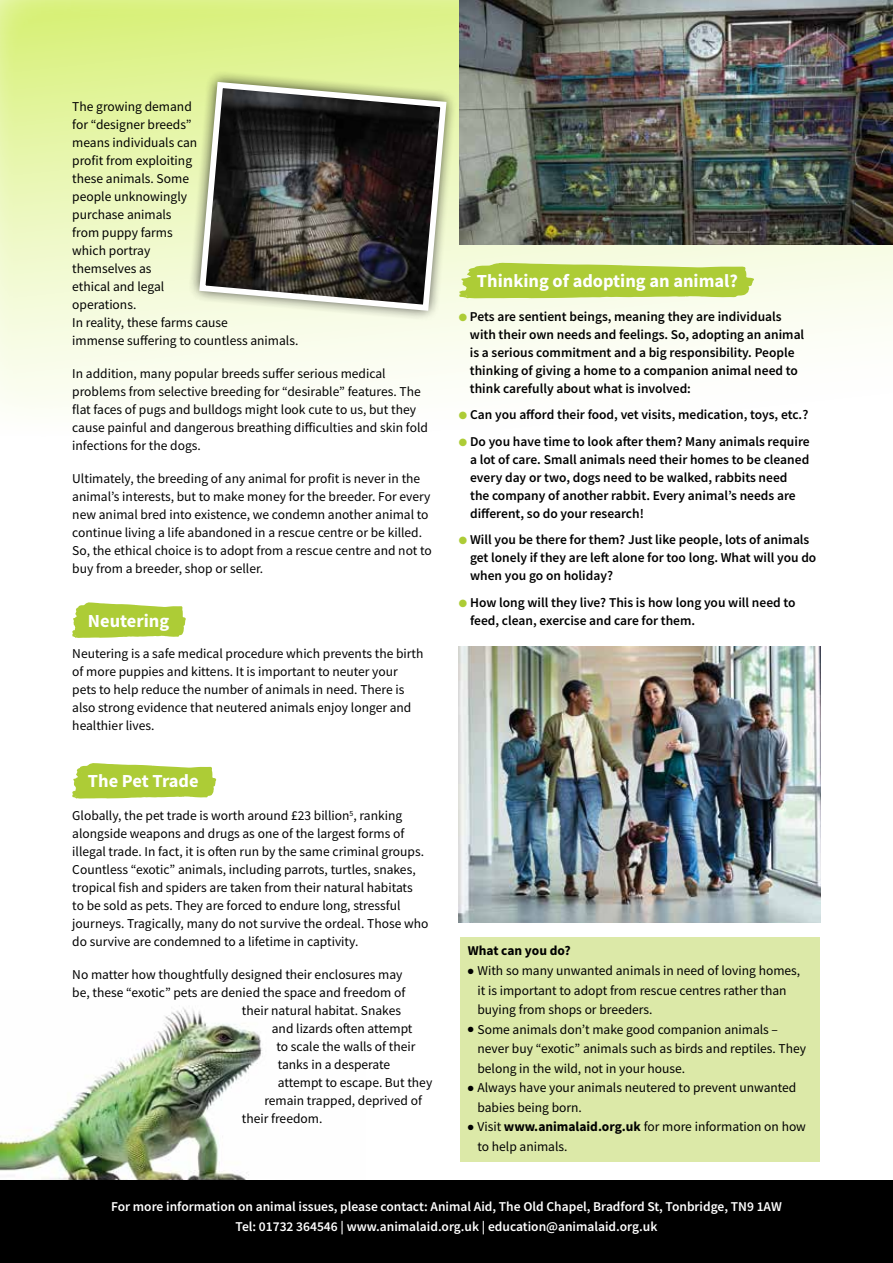
<style>
.page{position:relative;width:893px;height:1263px;background:#fff}
.page>*{position:absolute;margin:0;border:0;box-sizing:border-box;transform-origin:0 0}
.t1{font:700 18.45px "Source Sans Pro";color:#fff}
.t2{font:13.5px/18px "Source Sans Pro";color:#000}
.t3{font:600 13.5px/18px "Source Sans Pro";color:#000}
.t4{font:600 13.5px/19.5px "Source Sans Pro";color:#fff;text-align:center}
.t5{font:700 13.5px "Source Sans Pro";color:#000}
.s1{color:#adcc36}
.s2{font-weight:700}
</style>
<div class="page">
<svg style="left:0;top:0;width:893px;height:409px"></svg>
<img style="left:0;top:1007px;width:262px;height:173px">
<div style="left:460px;top:937px;width:360px;height:225px;background:#dce9a8"></div>
<div style="left:0;top:1180px;width:893px;height:83px;background:#000"></div>
<svg style="left:72px;top:602px;width:114px;height:36px;background:#b9d354"></svg>
<svg style="left:72px;top:763px;width:144px;height:36px;background:#b9d354"></svg>
<svg style="left:460px;top:263px;width:294px;height:35px;background:#b6d14b"></svg>
<img style="left:459px;top:0;width:434px;height:244px">
<img style="left:459px;top:646px;width:362px;height:277px">
<svg style="left:185px;top:68px;width:275px;height:256px;background:#e9f4be"></svg>
<img style="left:196px;top:79px;width:254px;height:235px">
<p class="t2" style="left:72px;top:98px;width:228px">The growing demand<br>for “designer breeds”<br>means individuals can<br>profit from exploiting<br>these animals. Some<br>people unknowingly<br>purchase animals<br>from puppy farms<br>which portray<br>themselves as<br>ethical and legal<br>operations.<br>In reality, these farms cause<br>immense suffering to countless animals.</p>
<p class="t2" style="left:72px;top:365px;width:357px">In addition, many popular breeds suffer serious medical problems from selective breeding for “desirable” features. The flat faces of pugs and bulldogs might look cute to us, but they cause painful and dangerous breathing difficulties and skin fold infections for the dogs.</p>
<p class="t2" style="left:72px;top:470px;width:361px">Ultimately, the breeding of any animal for profit is never in the animal’s interests, but to make money for the breeder. For every new animal bred into existence, we condemn another animal to continue living a life abandoned in a rescue centre or be killed.<br>So, the ethical choice is to adopt from a rescue centre and not to buy from a breeder, shop or seller.</p>
<h1 class="t1" style="left:88px;top:608px;width:83px">Neutering</h1>
<p class="t2" style="left:72px;top:644px;width:353px">Neutering is a safe medical procedure which prevents the birth of more puppies and kittens. It is important to neuter your pets to help reduce the number of animals in need. There is also strong evidence that neutered animals enjoy longer and healthier lives.</p>
<h1 class="t1" style="left:88px;top:769px;width:112px">The Pet Trade</h1>
<p class="t2" style="left:72px;top:806px;width:358px">Globally, the pet trade is worth around £23 billion<sup>5</sup>, ranking alongside weapons and drugs as one of the largest forms of illegal trade. In fact, it is often run by the same criminal groups.<br>Countless “exotic” animals, including parrots, turtles, snakes, tropical fish and spiders are taken from their natural habitats<br>to be sold as pets. They are forced to endure long, stressful journeys. Tragically, many do not survive the ordeal. Those who do survive are condemned to a lifetime in captivity.</p>
<p class="t2" style="left:72px;top:965px;width:332px">No matter how thoughtfully designed their enclosures may</p>
<p class="t2" style="left:72px;top:983px;width:335px">be, these “exotic” pets are denied the space and freedom of</p>
<p class="t2" style="left:242px;top:1001px;width:161px">their natural habitat. Snakes</p>
<p class="t2" style="left:272px;top:1019px;width:142px">and lizards often attempt</p>
<p class="t2" style="left:276px;top:1037px;width:141px">to scale the walls of their</p>
<p class="t2" style="left:278px;top:1055px;width:114px">tanks in a desperate</p>
<p class="t2" style="left:278px;top:1073px;width:156px">attempt to escape. But they</p>
<p class="t2" style="left:264px;top:1091px;width:159px">remain trapped, deprived of</p>
<p class="t2" style="left:242px;top:1109px;width:82px">their freedom.</p>
<h1 class="t1" style="left:477px;top:269px;width:263px">Thinking of adopting an animal?</h1>
<p class="t3" style="left:470px;top:307px;width:336px;text-indent:-11px"><span class="s1">●</span> Pets are sentient beings, meaning they are individuals with their own needs and feelings. So, adopting an animal is a serious commitment and a big responsibility. People thinking of giving a home to a companion animal need to think carefully about what is involved:</p>
<p class="t3" style="left:459px;top:406px;width:351px"><span class="s1">●</span> Can you afford their food, vet visits, medication, toys, etc.?</p>
<p class="t3" style="left:470px;top:432px;width:341px;text-indent:-11px"><span class="s1">●</span> Do you have time to look after them? Many animals require a lot of care. Small animals need their homes to be cleaned every day or two, dogs need to be walked, rabbits need the company of another rabbit. Every animal’s needs are different, so do your research!</p>
<p class="t3" style="left:470px;top:531px;width:348px;text-indent:-11px"><span class="s1">●</span> Will you be there for them? Just like people, lots of animals get lonely if they are left alone for too long. What will you do when you go on holiday?</p>
<p class="t3" style="left:470px;top:593px;width:327px;text-indent:-11px"><span class="s1">●</span> How long will they live? This is how long you will need to feed, clean, exercise and care for them.</p>
<p class="t5" style="left:468px;top:942px;width:104px">What can you do?</p>
<p class="t2" style="left:477px;top:961px;width:324px;line-height:19.5px;text-indent:-10px">● With so many unwanted animals in need of loving homes, it is important to adopt from rescue centres rather than buying from shops or breeders.</p>
<p class="t2" style="left:477px;top:1019px;width:330px;line-height:19.5px;text-indent:-10px">● Some animals don’t make good companion animals – never buy “exotic” animals such as birds and reptiles. They belong in the wild, not in your house.</p>
<p class="t2" style="left:477px;top:1078px;width:320px;line-height:19.5px;text-indent:-10px">● Always have your animals neutered to prevent unwanted babies being born.</p>
<p class="t2" style="left:477px;top:1117px;width:330px;line-height:19.5px;text-indent:-10px">● Visit <span class="s2">www.animalaid.org.uk</span> for more information on how to help animals.</p>
<p class="t4" style="left:111px;top:1197px;width:672px">For more information on animal issues, please contact: Animal Aid, The Old Chapel, Bradford St, Tonbridge, TN9 1AW<br>Tel: 01732 364546 | www.animalaid.org.uk | education@animalaid.org.uk</p>
</div>
